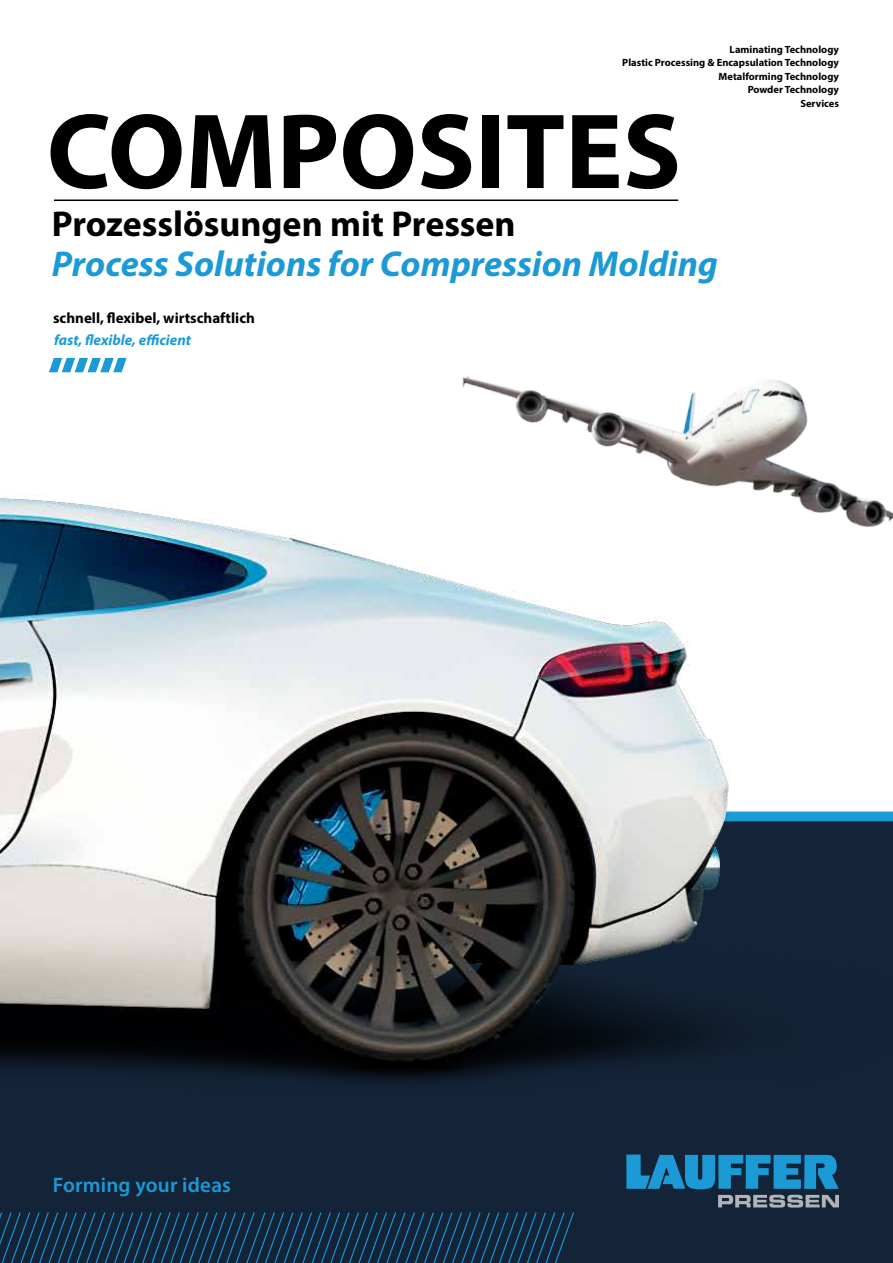
<style>
.page{position:relative;width:893px;height:1263px;background:#fff}
.page>*{position:absolute;margin:0;border:0;box-sizing:border-box;transform-origin:0 0}
.t1{font:700 108px "Myriad Pro";color:#000}
.t2{font:italic 700 36px "Myriad Pro";color:#1c9ad6}
.t3{font:700 36px "Myriad Pro";color:#000}
.t4{font:600 21px "Myriad Pro";letter-spacing:.01em;color:#1c9ad6}
.t5{font:700 15px "Myriad Pro";color:#000}
.t6{font:italic 700 15px "Myriad Pro";color:#1c9ad6}
.t7{font:700 10.5px/13.5px "Myriad Pro";color:#000;text-align:right}
</style>
<div class="page">
<img style="left:0;top:199px;width:893px;height:1064px">
<img style="left:425px;top:322px;width:468px;height:255px">
<p class="t7" style="left:622px;top:42px;width:218px">Laminating Technology<br>Plastic Processing &amp; Encapsulation Technology<br>Metalforming Technology<br>Powder Technology<br>Services</p>
<h1 class="t1" style="left:47px;top:81px;width:636px">COMPOSITES</h1>
<h2 class="t3" style="left:52px;top:201px;width:465px">Prozesslösungen mit Pressen</h2>
<h2 class="t2" style="left:52px;top:240px;width:668px">Process Solutions for Compression Molding</h2>
<h3 class="t5" style="left:53px;top:308px;width:203px">schnell, flexibel, wirtschaftlich</h3>
<h3 class="t6" style="left:54px;top:330px;width:139px">fast, flexible, efficient</h3>
<h3 class="t4" style="left:53px;top:1172px;width:180px">Forming your ideas</h3>
</div>
